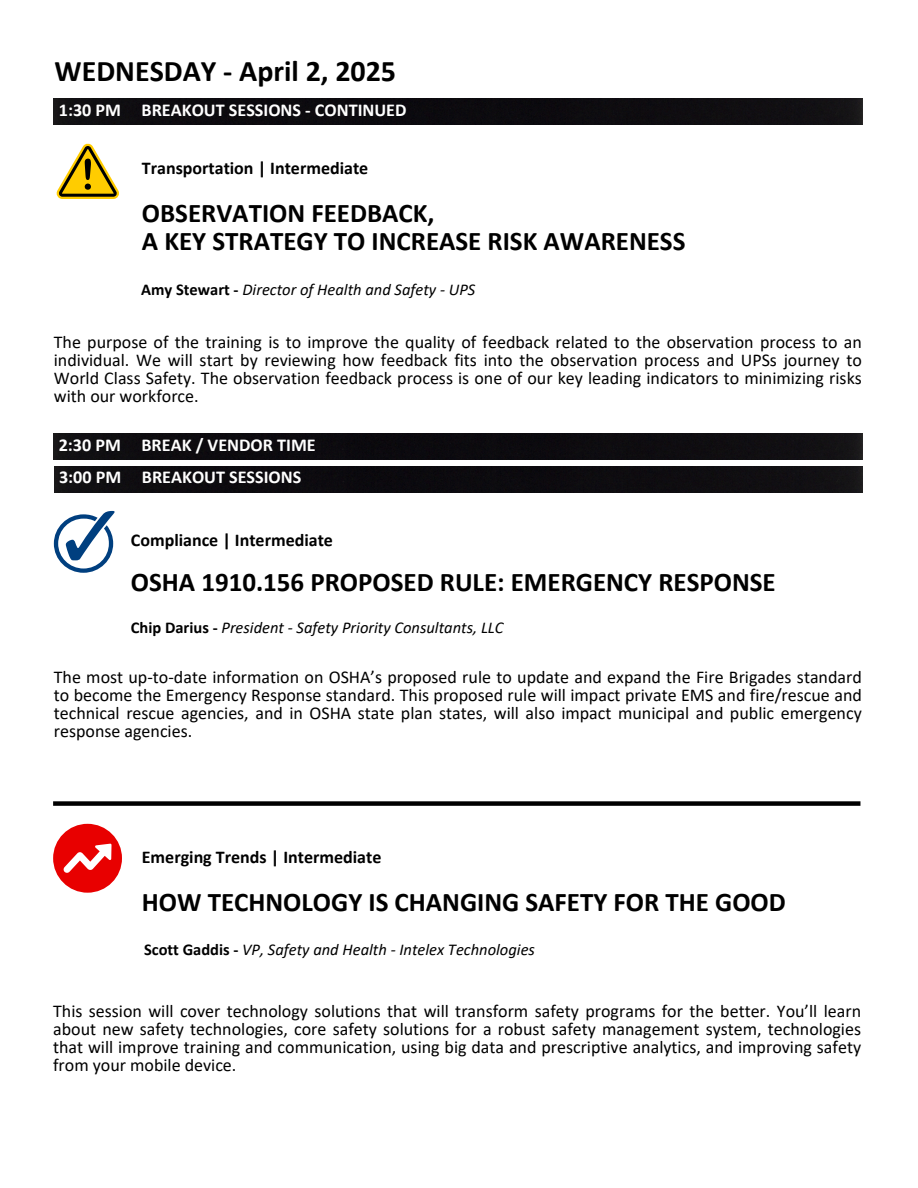
<style>
.page{position:relative;width:918px;height:1188px;background:#fff}
.page>*{position:absolute;margin:0;border:0;box-sizing:border-box;transform-origin:0 0}
.t1{font:700 30px "Calibri";color:#000}
.t2{font:700 27px/28.2px "Calibri";color:#000}
.t3{font:700 18.15px "Calibri";color:#fff}
.t4{font:18px/18px "Calibri";color:#000;text-align:justify}
.t5{font:700 18px "Calibri";color:#000}
.t6{font:italic 16.5px "Calibri";color:#000}
.s1{font-weight:700;font-style:normal}
</style>
<div class="page">
<svg style="left:56px;top:143px;width:63px;height:56px"></svg>
<div style="left:54px;top:99px;width:808px;height:26px;background:#0e0c0f"></div>
<div style="left:54px;top:434px;width:808px;height:26px;background:#0e0c0f"></div>
<div style="left:54px;top:466px;width:808px;height:26px;background:#0e0c0f"></div>
<svg style="left:54px;top:511px;width:61px;height:62px"></svg>
<div style="left:53px;top:801px;width:807px;height:5px;background:#000"></div>
<svg style="left:53px;top:824px;width:69px;height:68px"></svg>
<h1 class="t1" style="left:55px;top:59px;width:343px">WEDNESDAY - April 2, 2025</h1>
<h2 class="t3" style="left:59px;top:102px;width:349px">1:30 PM BREAKOUT SESSIONS - CONTINUED</h2>
<p class="t5" style="left:142px;top:160px;width:228px">Transportation | Intermediate</p>
<h3 class="t2" style="left:142px;top:201px;width:545px">OBSERVATION FEEDBACK,<br>A KEY STRATEGY TO INCREASE RISK AWARENESS</h3>
<h4 class="t6" style="left:141px;top:282px;width:336px"><span class="s1">Amy Stewart -</span> Director of Health and Safety - UPS</h4>
<p class="t4" style="left:54px;top:335px;width:810px">The purpose of the training is to improve the quality of feedback related to the observation process to an individual. We will start by reviewing how feedback fits into the observation process and UPSs journey to World Class Safety. The observation feedback process is one of our key leading indicators to minimizing risks with our workforce.</p>
<p class="t3" style="left:59px;top:437px;width:258px">2:30 PM BREAK / VENDOR TIME</p>
<p class="t3" style="left:59px;top:470px;width:244px">3:00 PM BREAKOUT SESSIONS</p>
<p class="t5" style="left:131px;top:533px;width:204px">Compliance | Intermediate</p>
<p class="t2" style="left:131px;top:571px;width:646px">OSHA 1910.156 PROPOSED RULE: EMERGENCY RESPONSE</p>
<h3 class="t6" style="left:131px;top:620px;width:374px"><span class="s1">Chip Darius -</span> President - Safety Priority Consultants, LLC</h3>
<h3 class="t4" style="left:54px;top:669px;width:810px">The most up-to-date information on OSHA’s proposed rule to update and expand the Fire Brigades standard to become the Emergency Response standard. This proposed rule will impact private EMS and fire/rescue and technical rescue agencies, and in OSHA state plan states, will also impact municipal and public emergency response agencies.</h3>
<p class="t5" style="left:142px;top:849px;width:241px">Emerging Trends | Intermediate</p>
<h4 class="t2" style="left:142px;top:891px;width:645px">HOW TECHNOLOGY IS CHANGING SAFETY FOR THE GOOD</h4>
<p class="t6" style="left:144px;top:942px;width:392px"><span class="s1">Scott Gaddis -</span> VP, Safety and Health - Intelex Technologies</p>
<h2 class="t4" style="left:53px;top:1003px;width:810px">This session will cover technology solutions that will transform safety programs for the better. You’ll learn about new safety technologies, core safety solutions for a robust safety management system, technologies that will improve training and communication, using big data and prescriptive analytics, and improving safety from your mobile device.</h2>
</div>
